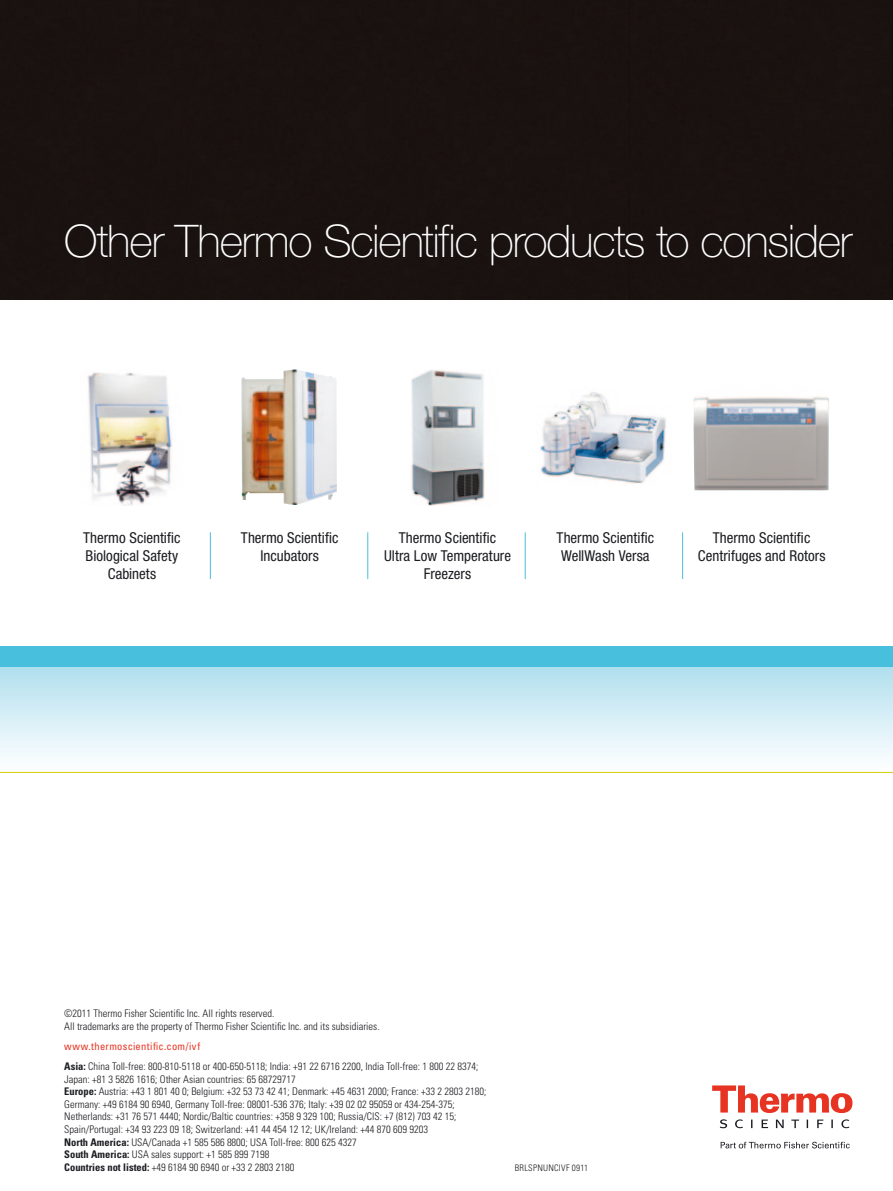
<style>
.page{position:relative;width:893px;height:1191px;background:#fff}
.page>*{position:absolute;margin:0;border:0;box-sizing:border-box;transform-origin:0 0}
.t1{font:100 45px "Helvetica Neue LT Std";letter-spacing:-.03em;color:#fff}
.t2{font:condensed 15px/18px "Helvetica Neue LT Std";letter-spacing:.005em;color:#1b1c20;text-align:center}
.t3{font:300 condensed 10.5px/12.6px "Univers LT Std";color:#1b1c20}
.t4{font:condensed 10.5px "Univers LT Std";letter-spacing:.03em;color:#e73422}
.t5{font:300 condensed 9px "Univers LT Std";letter-spacing:.03em;color:#1b1c20}
.s1{font-weight:700}
</style>
<div class="page">
<div style="left:0;top:0;width:893px;height:299px;background:#191210"></div>
<svg style="left:0;top:667px;width:893px;height:105px"></svg>
<hr style="left:0;top:772px;width:893px;height:1px;background:#d0d000">
<svg style="left:712px;top:1085px;width:140px;height:28px"></svg>
<svg style="left:720px;top:1119px;width:129px;height:9px"></svg>
<svg style="left:721px;top:1141px;width:129px;height:7px"></svg>
<img style="left:87px;top:372px;width:85px;height:133px">
<img style="left:241px;top:369px;width:96px;height:136px">
<img style="left:411px;top:370px;width:74px;height:135px">
<img style="left:540px;top:392px;width:126px;height:92px">
<img style="left:693px;top:396px;width:136px;height:94px">
<hr style="left:210px;top:532px;width:1px;height:47px;background:#49bfde">
<hr style="left:367px;top:532px;width:1px;height:47px;background:#49bfde">
<hr style="left:525px;top:532px;width:1px;height:47px;background:#49bfde">
<hr style="left:682px;top:532px;width:1px;height:47px;background:#49bfde">
<div style="left:0;top:646px;width:893px;height:21px;background:#49bfde"></div>
<h1 class="t1" style="left:64px;top:215px;width:790px">Other Thermo Scientific products to consider</h1>
<h2 class="t2" style="left:83px;top:528px;width:99px">Thermo Scientific<br>Biological Safety<br>Cabinets</h2>
<h2 class="t2" style="left:241px;top:528px;width:99px">Thermo Scientific<br>Incubators</h2>
<h2 class="t2" style="left:384px;top:528px;width:129px">Thermo Scientific<br>Ultra Low Temperature<br>Freezers</h2>
<h2 class="t2" style="left:556px;top:528px;width:99px">Thermo Scientific<br>WellWash Versa</h2>
<h2 class="t2" style="left:698px;top:528px;width:129px">Thermo Scientific<br>Centrifuges and Rotors</h2>
<p class="t3" style="left:64px;top:1007px;width:317px">©2011 Thermo Fisher Scientific Inc. All rights reserved.<br>All trademarks are the property of Thermo Fisher Scientific Inc. and its subsidiaries.</p>
<p class="t4" style="left:64px;top:1039px;width:138px">www.thermoscientific.com/ivf</p>
<p class="t3" style="left:64px;top:1060px;width:424px"><span class="s1">Asia:</span> China Toll-free: 800-810-5118 or 400-650-5118; India: +91 22 6716 2200, India Toll-free: 1 800 22 8374; Japan: +81 3 5826 1616; Other Asian countries: 65 68729717<br><span class="s1">Europe:</span> Austria: +43 1 801 40 0; Belgium: +32 53 73 42 41; Denmark: +45 4631 2000; France: +33 2 2803 2180; Germany: +49 6184 90 6940, Germany Toll-free: 08001-536 376; Italy: +39 02 02 95059 or 434-254-375; Netherlands: +31 76 571 4440; Nordic/Baltic countries: +358 9 329 100; Russia/CIS: +7 (812) 703 42 15; Spain/Portugal: +34 93 223 09 18; Switzerland: +41 44 454 12 12; UK/Ireland: +44 870 609 9203<br><span class="s1">North America:</span> USA/Canada +1 585 586 8800; USA Toll-free: 800 625 4327<br><span class="s1">South America:</span> USA sales support: +1 585 899 7198<br><span class="s1">Countries not listed:</span> +49 6184 90 6940 or +33 2 2803 2180</p>
<p class="t5" style="left:515px;top:1162px;width:75px">BRLSPNUNCIVF 0911</p>
</div>
